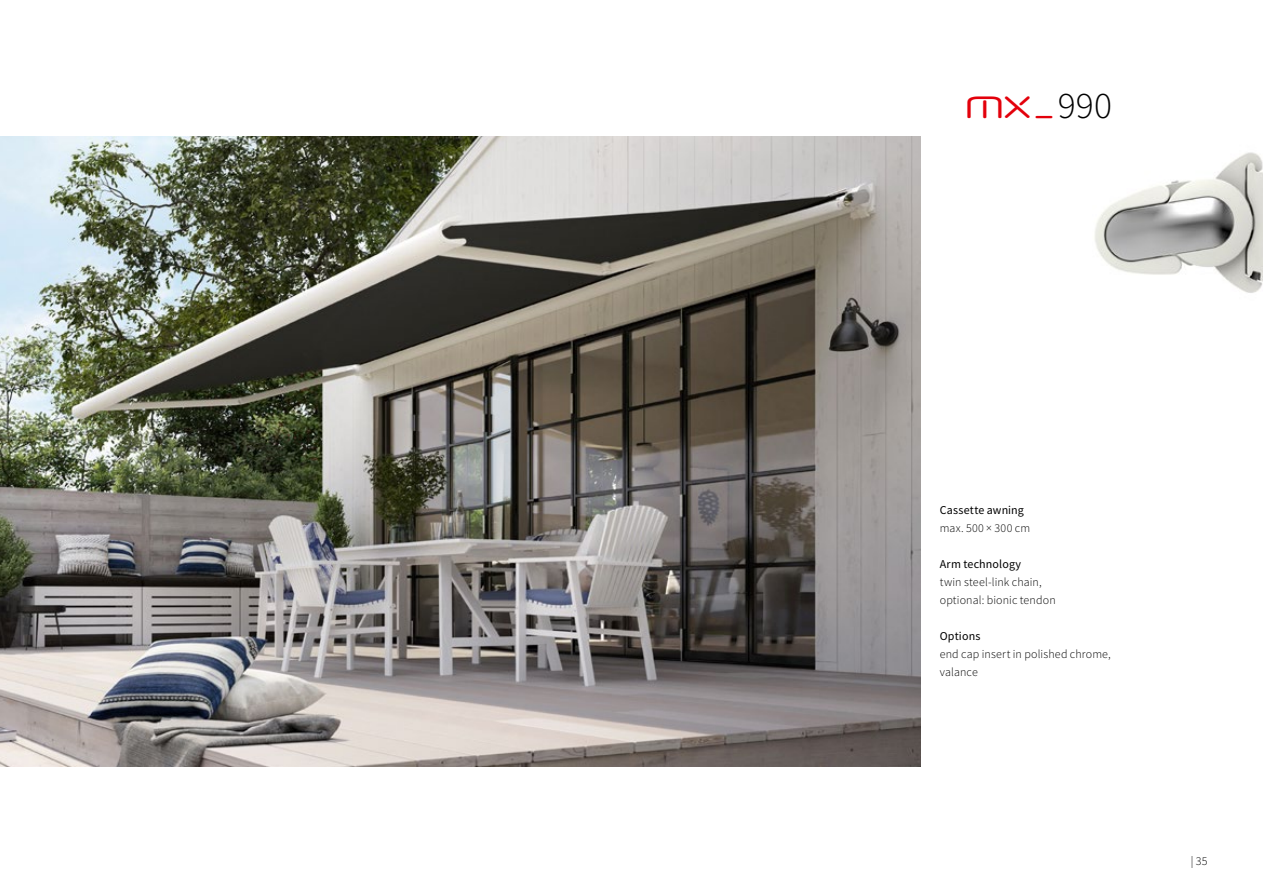
<style>
.page{position:relative;width:1263px;height:893px;background:#fff}
.page>*{position:absolute;margin:0;border:0;box-sizing:border-box;transform-origin:0 0}
.t1{font:30px "Neuropol Nova Rg";color:#e3000b}
.t2{font:300 12px/18px "Source Sans Pro";letter-spacing:.01em;color:#000}
.t3{font:12px "Source Sans Pro";letter-spacing:.01em;color:#000}
.s1{font-family:"Source Sans Pro";font-weight:300;font-size:37.5px;color:#000}
</style>
<div class="page">
<img style="left:0;top:136px;width:921px;height:630px">
<img style="left:1094px;top:152px;width:169px;height:141px">
<h1 class="t1" style="left:965px;top:88px;width:148px">MX – <span class="s1">990</span></h1>
<p class="t3" style="left:940px;top:502px;width:86px">Cassette awning</p>
<p class="t2" style="left:940px;top:519px;width:92px">max. 500 × 300 cm</p>
<p class="t3" style="left:940px;top:556px;width:83px">Arm technology</p>
<p class="t2" style="left:940px;top:573px;width:117px">twin steel-link chain, optional: bionic tendon</p>
<p class="t3" style="left:940px;top:628px;width:42px">Options</p>
<p class="t2" style="left:940px;top:645px;width:172px">end cap insert in polished chrome, valance</p>
<p class="t2" style="left:1191px;top:852px;width:18px">| 35</p>
</div>
